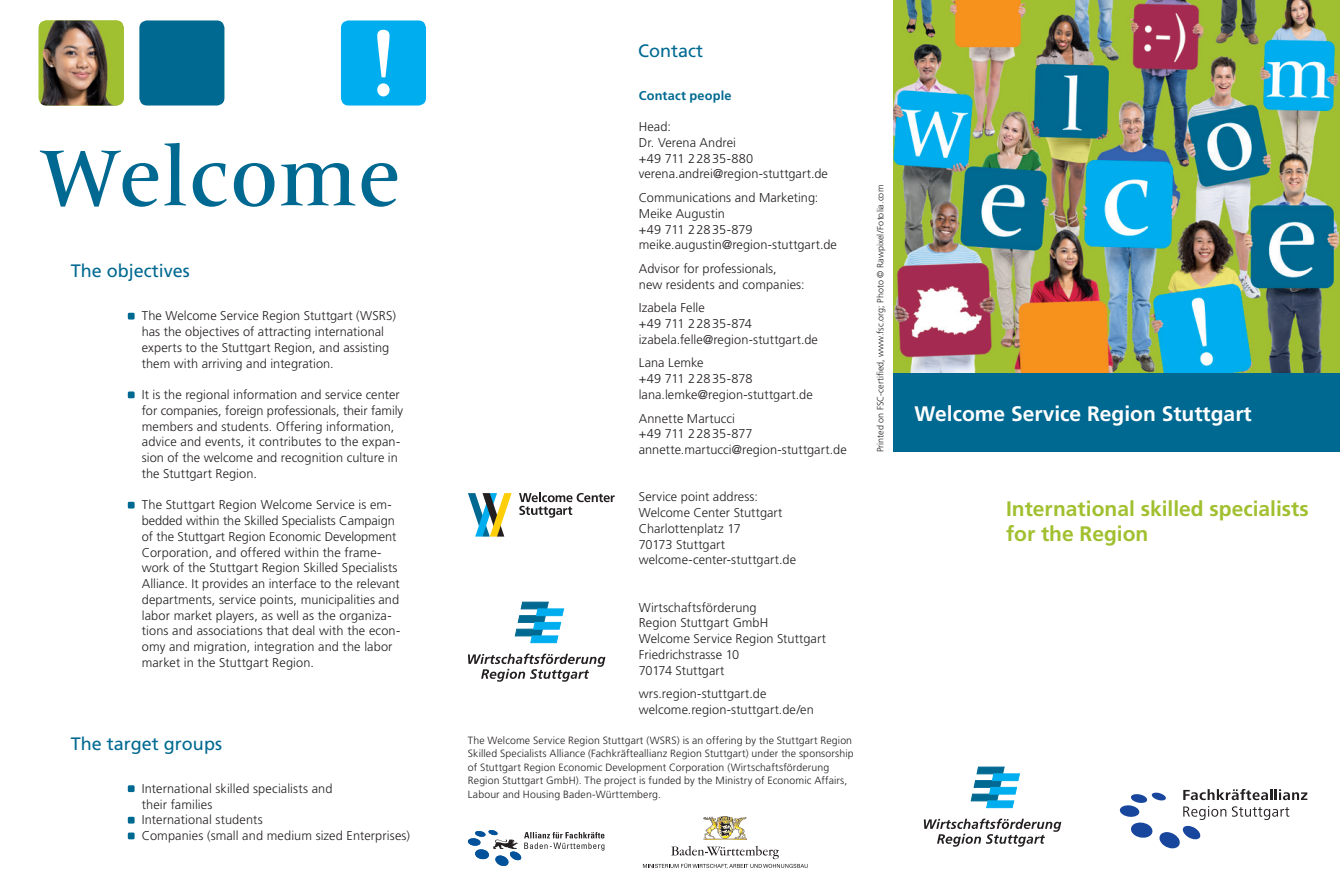
<style>
.page{position:relative;width:1340px;height:893px;background:#fff}
.page>*{position:absolute;margin:0;border:0;box-sizing:border-box;transform-origin:0 0}
.t1{font:500 82.65px "Frutiger Serif LT Pro";letter-spacing:.01em;color:#006991}
.t2{font:700 21px/25.2px "Frutiger";color:#a1c030}
.t3{font:700 21px "Frutiger";color:#fff}
.t4{font:18px "Frutiger";color:#006991}
.t5{font:300 12.75px/15.8px "Frutiger";letter-spacing:.005em;color:#231f20}
.t6{font:700 12.75px "Frutiger";letter-spacing:.015em;color:#006991}
.t7{font:300 10.5px/13.5px "Frutiger";letter-spacing:.01em;color:#231f20}
.t8{font:300 9px "Frutiger";color:#231f20}
</style>
<div class="page">
<img style="left:893px;top:0;width:446px;height:373px">
<svg style="left:515px;top:602px;width:48px;height:41px"></svg>
<svg style="left:468px;top:654px;width:137px;height:28px"></svg>
<svg style="left:971px;top:767px;width:48px;height:41px"></svg>
<svg style="left:923px;top:818px;width:138px;height:29px"></svg>
<div style="left:893px;top:373px;width:446px;height:79px;background:#006991"></div>
<img style="left:39px;top:20px;width:85px;height:86px">
<div style="left:139px;top:20px;width:85px;height:86px;background:#006991;border-radius:8px"></div>
<svg style="left:1119px;top:789px;width:188px;height:59px"></svg>
<div style="left:341px;top:20px;width:85px;height:86px;background:#00aeef;border-radius:8px"></div>
<svg style="left:377px;top:30px;width:12px;height:66px"></svg>
<img style="left:703px;top:816px;width:44px;height:24px">
<svg style="left:643px;top:846px;width:164px;height:22px"></svg>
<svg style="left:468px;top:830px;width:136px;height:36px"></svg>
<div style="left:128px;top:313px;width:7px;height:7px;background:#006991"></div>
<div style="left:128px;top:391px;width:7px;height:7px;background:#006991"></div>
<div style="left:128px;top:502px;width:7px;height:7px;background:#006991"></div>
<div style="left:128px;top:785px;width:7px;height:7px;background:#006991"></div>
<div style="left:128px;top:817px;width:7px;height:7px;background:#006991"></div>
<div style="left:128px;top:832px;width:7px;height:7px;background:#006991"></div>
<svg style="left:468px;top:493px;width:43px;height:44px"></svg>
<svg style="left:519px;top:492px;width:95px;height:26px"></svg>
<h1 class="t1" style="left:39px;top:129px;width:363px">Welcome</h1>
<h3 class="t4" style="left:71px;top:260px;width:121px">The objectives</h3>
<p class="t5" style="left:142px;top:308px;width:256px">The Welcome Service Region Stuttgart (WSRS) has the objectives of attracting international experts to the Stuttgart Region, and assisting them with arriving and integration.</p>
<p class="t5" style="left:142px;top:387px;width:263px">It is the regional information and service center for companies, foreign professionals, their family members and students. Offering information, advice and events, it contributes to the expan&shy;sion of the welcome and recognition culture in the Stuttgart Region.</p>
<p class="t5" style="left:142px;top:497px;width:260px">The Stuttgart Region Welcome Service is em&shy;bedded within the Skilled Specialists Campaign of the Stuttgart Region Economic Development Corporation, and offered within the frame&shy;work of the Stuttgart Region Skilled Specialists Alliance. It provides an interface to the relevant departments, service points, municipalities and labor market players, as well as the organiza&shy;tions and associations that deal with the econ&shy;omy and migration, integration and the labor market in the Stuttgart Region.</p>
<h3 class="t4" style="left:71px;top:733px;width:153px">The target groups</h3>
<p class="t5" style="left:142px;top:780px;width:270px">International skilled specialists and<br>their families<br>International students<br>Companies (small and medium sized Enterprises)</p>
<h3 class="t4" style="left:638px;top:40px;width:66px">Contact</h3>
<p class="t6" style="left:639px;top:88px;width:94px">Contact people</p>
<p class="t5" style="left:639px;top:119px;width:191px">Head:<br>Dr. Verena Andrei<br>+49 711 22835-880 verena.andrei@region-stuttgart.de</p>
<p class="t5" style="left:639px;top:190px;width:200px">Communications and Marketing:<br>Meike Augustin<br>+49 711 22835-879 meike.augustin@region-stuttgart.de</p>
<p class="t5" style="left:639px;top:261px;width:167px">Advisor for professionals,<br>new residents and companies:</p>
<p class="t5" style="left:639px;top:300px;width:181px">Izabela Felle<br>+49 711 22835-874 izabela.felle@region-stuttgart.de</p>
<p class="t5" style="left:639px;top:355px;width:175px">Lana Lemke<br>+49 711 22835-878 lana.lemke@region-stuttgart.de</p>
<p class="t5" style="left:639px;top:410px;width:209px">Annette Martucci<br>+49 711 22835-877 annette.martucci@region-stuttgart.de</p>
<p class="t5" style="left:639px;top:489px;width:159px">Service point address:<br>Welcome Center Stuttgart<br>Charlottenplatz 17<br>70173 Stuttgart welcome-center-stuttgart.de</p>
<p class="t5" style="left:639px;top:599px;width:189px">Wirtschaftsförderung<br>Region Stuttgart GmbH<br>Welcome Service Region Stuttgart<br>Friedrichstrasse 10<br>70174 Stuttgart</p>
<p class="t5" style="left:639px;top:686px;width:176px">wrs.region-stuttgart.de welcome.region-stuttgart.de/en</p>
<p class="t7" style="left:468px;top:733px;width:387px">The Welcome Service Region Stuttgart (WSRS) is an offering by the Stuttgart Region Skilled Specialists Alliance (Fachkräfteallianz Region Stuttgart) under the sponsorship of Stuttgart Region Economic Development Corporation (Wirtschaftsförderung Region Stuttgart GmbH). The project is funded by the Ministry of Economic Affairs, Labour and Housing Baden-Württemberg.</p>
<p class="t8" style="left:875px;top:452px;width:269px;rotate:-90deg">Printed on FSC-certified, www.fsc.org; Photo © Rawpixel/Fotolia.com</p>
<h2 class="t3" style="left:914px;top:401px;width:338px">Welcome Service Region Stuttgart</h2>
<h2 class="t2" style="left:1006px;top:496px;width:304px">International skilled specialists for the Region</h2>
</div>
